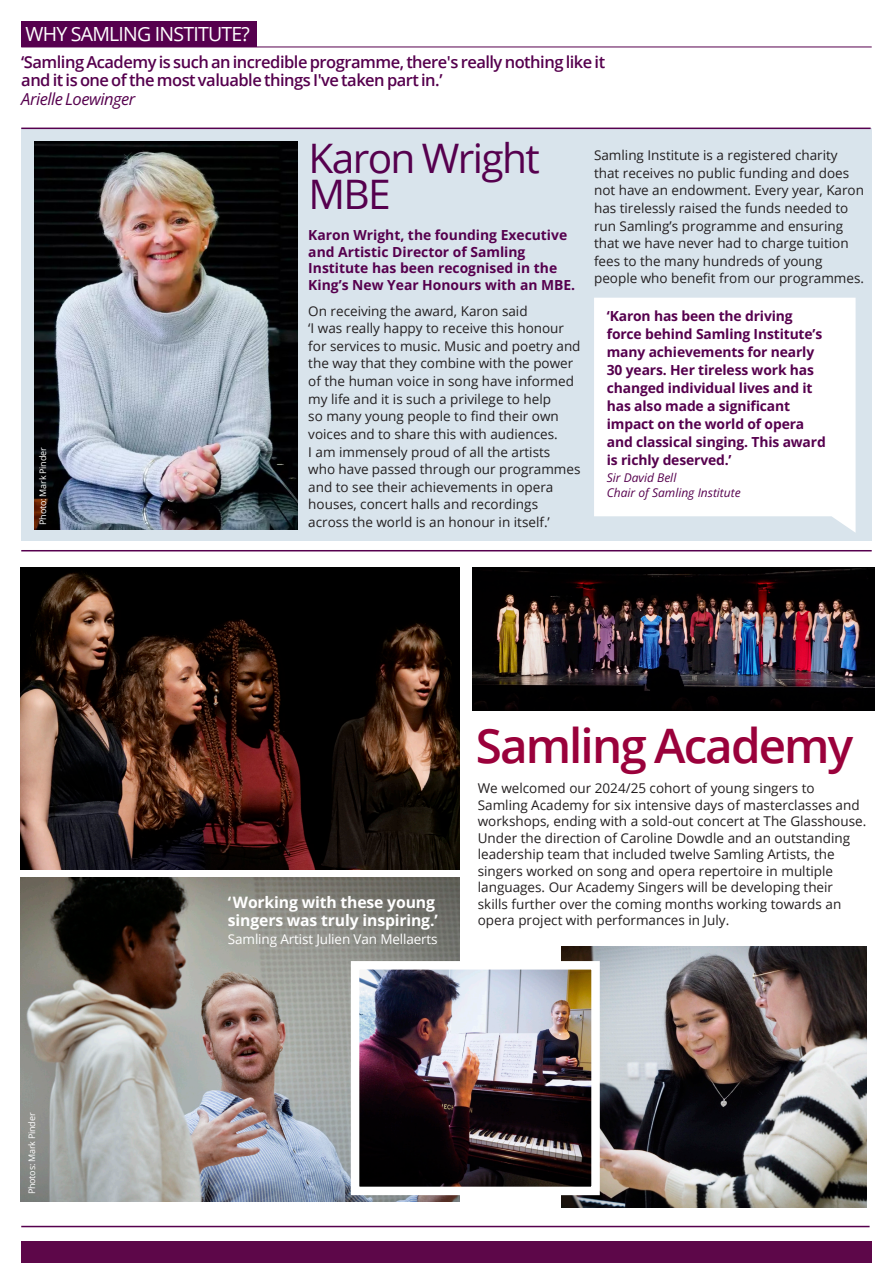
<style>
.page{position:relative;width:893px;height:1263px;background:#fff}
.page>*{position:absolute;margin:0;border:0;box-sizing:border-box;transform-origin:0 0}
.t1{font:600 47.55px "Open Sans";letter-spacing:-.04em;color:#9a013b}
.t2{font:40.65px/36px "Open Sans";letter-spacing:-.04em;color:#56004e}
.t3{font:19.5px "Open Sans";letter-spacing:-.04em;color:#fff}
.t4{font:600 16.5px/18.8px "Open Sans";letter-spacing:-.03em;color:#56004e}
.t5{font:700 15.75px/18px "Open Sans";letter-spacing:-.01em;color:#fff}
.t6{font:700 13.8px/18px "Open Sans";letter-spacing:-.01em;color:#56004e}
.t7{font:13.5px/17.7px "Open Sans";color:#231f20}
.t8{font:13.5px "Open Sans";letter-spacing:-.01em;color:#fff}
.t9{font:italic 12px/15px "Open Sans";color:#56004e}
.t10{font:9px "Open Sans";letter-spacing:-.02em;color:#fff}
.s1{font-weight:400;font-style:italic}
</style>
<div class="page">
<hr style="left:21px;top:47px;width:851px;height:1px;background:#56004e">
<div style="left:21px;top:21px;width:236px;height:25px;background:#56004e"></div>
<div style="left:21px;top:128px;width:851px;height:412px;background:#d9e4ec"></div>
<img style="left:34px;top:141px;width:263px;height:389px">
<hr style="left:21px;top:550px;width:851px;height:1px;background:#56004e">
<hr style="left:21px;top:1226px;width:849px;height:1px;background:#56004e">
<div style="left:21px;top:1242px;width:851px;height:21px;background:#5d0749"></div>
<hr style="left:21px;top:128px;width:850px;height:1px;background:#56004e">
<img style="left:21px;top:567px;width:438px;height:302px">
<img style="left:21px;top:878px;width:438px;height:324px">
<img style="left:472px;top:567px;width:402px;height:143px">
<img style="left:562px;top:946px;width:304px;height:262px">
<img style="left:361px;top:971px;width:229px;height:214px">
<div style="left:351px;top:961px;width:249px;height:234px;border:9px solid #fff"></div>
<svg style="left:594px;top:298px;width:261px;height:235px"></svg>
<p class="t3" style="left:26px;top:20px;width:226px">WHY SAMLING INSTITUTE?</p>
<p class="t4" style="left:21px;top:52px;width:585px">‘Samling Academy is such an incredible programme, there's really nothing like it and it is one of the most valuable things I've taken part in.’<br><span class="s1">Arielle Loewinger</span></p>
<p class="t10" style="left:37px;top:525px;width:79px;rotate:-90deg">Photo: Mark Pinder</p>
<p class="t10" style="left:26px;top:1194px;width:83px;rotate:-90deg">Photos: Mark Pinder</p>
<p class="t2" style="left:308px;top:139px;width:233px">Karon Wright<br>MBE</p>
<p class="t6" style="left:308px;top:227px;width:268px;line-height:16.5px">Karon Wright, the founding Executive and Artistic Director of Samling Institute has been recognised in the King’s New Year Honours with an MBE.</p>
<p class="t7" style="left:308px;top:301px;width:274px">On receiving the award, Karon said<br>‘I was really happy to receive this honour for services to music. Music and poetry and the way that they combine with the power of the human voice in song have informed my life and it is such a privilege to help<br>so many young people to find their own voices and to share this with audiences.<br>I am immensely proud of all the artists who have passed through our programmes and to see their achievements in opera houses, concert halls and recordings across the world is an honour in itself.’</p>
<p class="t7" style="left:594px;top:146px;width:272px">Samling Institute is a registered charity that receives no public funding and does not have an endowment. Every year, Karon has tirelessly raised the funds needed to run Samling’s programme and ensuring that we have never had to charge tuition fees to the many hundreds of young people who benefit from our programmes.</p>
<p class="t6" style="left:607px;top:307px;width:221px">‘Karon has been the driving force behind Samling Institute’s many achievements for nearly<br>30 years. Her tireless work has changed individual lives and it has also made a significant impact on the world of opera and classical singing. This award is richly deserved.’</p>
<p class="t9" style="left:607px;top:469px;width:135px">Sir David Bell<br>Chair of Samling Institute</p>
<p class="t5" style="left:228px;top:893px;width:211px">‘ Working with these young singers was truly inspiring.’</p>
<p class="t8" style="left:228px;top:930px;width:211px">Samling Artist Julien Van Mellaerts</p>
<p class="t1" style="left:476px;top:713px;width:379px">Samling Academy</p>
<p class="t7" style="left:478px;top:780px;width:390px;line-height:16.5px">We welcomed our 2024/25 cohort of young singers to Samling Academy for six intensive days of masterclasses and workshops, ending with a sold-out concert at The Glasshouse.<br>Under the direction of Caroline Dowdle and an outstanding leadership team that included twelve Samling Artists, the singers worked on song and opera repertoire in multiple languages. Our Academy Singers will be developing their skills further over the coming months working towards an opera project with performances in July.</p>
</div>
